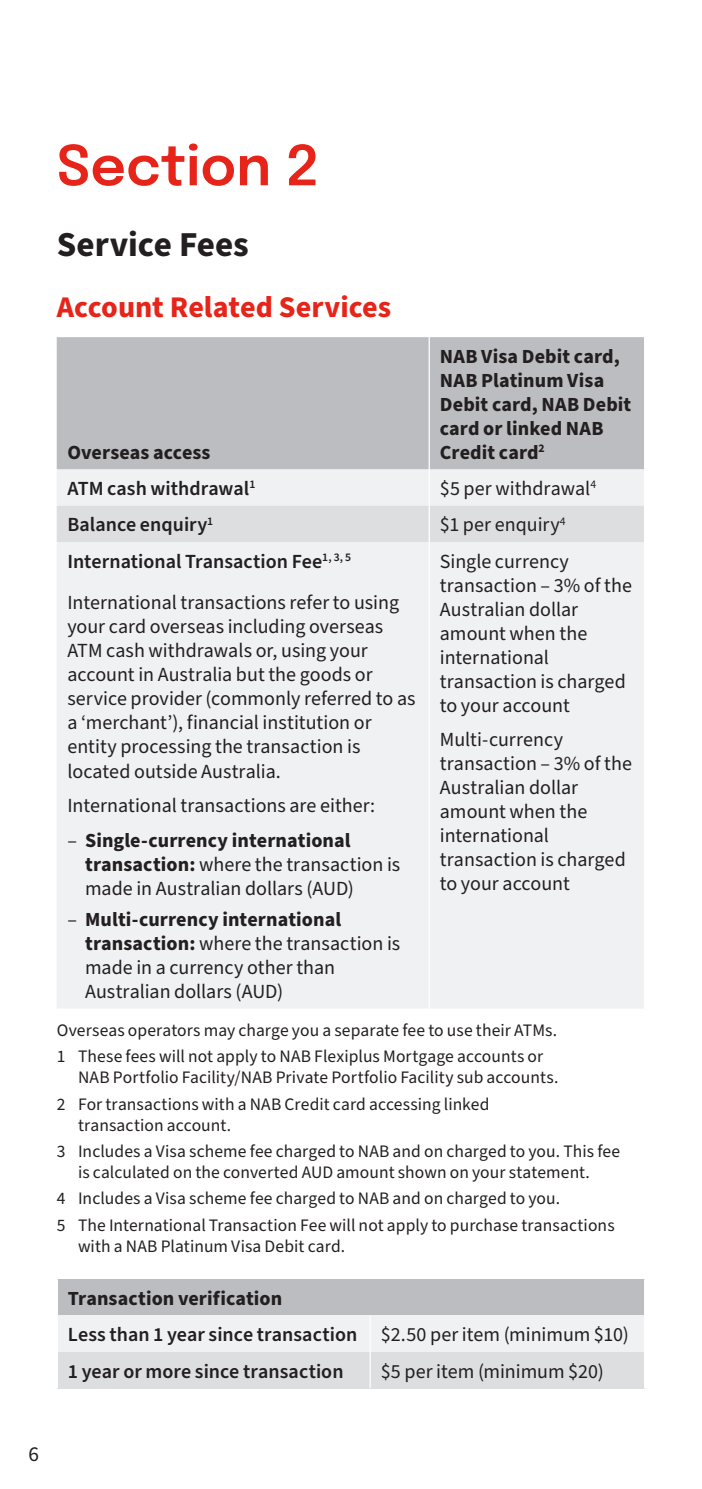
<style>
.page{position:relative;width:702px;height:1489px;background:#fff}
.page>*{position:absolute;margin:0;border:0;box-sizing:border-box;transform-origin:0 0}
.t1{font:600 55px "Epilogue";color:#e72419}
.t2{font:700 35px "Source Sans Pro";letter-spacing:-.005em;color:#231f20}
.t3{font:700 30px "Source Sans Pro";color:#e72419}
.t4{font:21.25px "Source Sans Pro";color:#231f20}
.t5{font:20px/24px "Source Sans Pro";color:#231f20}
.t6{font:600 20px/36.2px "Source Sans Pro";letter-spacing:.005em;color:#231f20}
.t7{font:700 20px/24px "Source Sans Pro";letter-spacing:.005em;color:#231f20}
.t8{font:17.5px/26.2px "Source Sans Pro";letter-spacing:.005em;color:#231f20}
.s1{font-weight:600}
.s2{font-weight:700}
.s3{font-weight:400}
</style>
<div class="page">
<div style="left:57px;top:337px;width:587px;height:132px;background:#bcbdc0"></div>
<div style="left:57px;top:469px;width:587px;height:539px;background:#f0f1f2"></div>
<div style="left:57px;top:505px;width:587px;height:37px;background:#dddee0"></div>
<hr style="left:428px;top:337px;width:2px;height:132px;background:#fff">
<hr style="left:428px;top:469px;width:2px;height:36px;background:#fff">
<hr style="left:428px;top:505px;width:2px;height:37px;background:#fff">
<hr style="left:428px;top:542px;width:2px;height:466px;background:#fff">
<div style="left:57px;top:1279px;width:587px;height:36px;background:#bcbdc0"></div>
<div style="left:57px;top:1315px;width:313px;height:36px;background:#f0f1f2"></div>
<div style="left:370px;top:1315px;width:274px;height:36px;background:#f0f1f2"></div>
<div style="left:57px;top:1351px;width:313px;height:36px;background:#dddee0"></div>
<div style="left:370px;top:1351px;width:274px;height:36px;background:#dddee0"></div>
<hr style="left:57px;top:1279px;width:1px;height:36px;background:#fff">
<hr style="left:57px;top:1315px;width:1px;height:36px;background:#fff">
<hr style="left:369px;top:1315px;width:2px;height:36px;background:#fff">
<hr style="left:57px;top:1351px;width:1px;height:36px;background:#fff">
<hr style="left:369px;top:1351px;width:2px;height:36px;background:#fff">
<h1 class="t1" style="left:57px;top:125px;width:263px">Section 2</h1>
<h2 class="t2" style="left:57px;top:220px;width:194px">Service Fees</h2>
<h3 class="t3" style="left:57px;top:286px;width:336px">Account Related Services</h3>
<p class="t7" style="left:67px;top:440px;width:145px">Overseas access</p>
<p class="t7" style="left:440px;top:344px;width:193px">NAB Visa Debit card,<br>NAB Platinum Visa<br>Debit card, NAB Debit card or linked NAB<br>Credit card<sup>2</sup></p>
<p class="t6" style="left:67px;top:471px;width:189px">ATM cash withdrawal<sup>1</sup></p>
<p class="t5" style="left:440px;top:477px;width:158px">$5 per withdrawal<sup>4</sup></p>
<p class="t6" style="left:67px;top:507px;width:147px">Balance enquiry<sup>1</sup></p>
<p class="t5" style="left:440px;top:513px;width:127px">$1 per enquiry<sup>4</sup></p>
<p class="t5" style="left:67px;top:540px;width:333px;line-height:41.8px"><span class="s1">International Transaction Fee</span><sup>1,</sup> <sup>3,</sup> <sup>5<br></sup>International transactions refer to using</p>
<p class="t5" style="left:67px;top:615px;width:349px">your card overseas including overseas ATM cash withdrawals or, using your account in Australia but the goods or service provider (commonly referred to as a ‘merchant’), financial institution or entity processing the transaction is located outside Australia.</p>
<p class="t5" style="left:67px;top:794px;width:309px">International transactions are either:</p>
<p class="t5" style="left:85px;top:828px;width:317px;text-indent:-18px">– <span class="s2">Single-currency international transaction:</span> where the transaction is made in Australian dollars (AUD)</p>
<p class="t5" style="left:85px;top:907px;width:317px;text-indent:-18px">– <span class="s2">Multi-currency international transaction:</span> where the transaction is made in a currency other than<br>Australian dollars (AUD)</p>
<p class="t5" style="left:440px;top:549px;width:193px">Single currency transaction – 3% of the<br>Australian dollar amount when the international transaction is charged to your account</p>
<p class="t5" style="left:440px;top:728px;width:193px">Multi-currency transaction – 3% of the<br>Australian dollar amount when the international transaction is charged to your account</p>
<p class="t8" style="left:57px;top:1017px;width:502px">Overseas operators may charge you a separate fee to use their ATMs.<br>1 These fees will not apply to NAB Flexiplus Mortgage accounts or</p>
<p class="t8" style="left:57px;top:1064px;width:503px;text-indent:21px">NAB Portfolio Facility/NAB Private Portfolio Facility sub accounts.<br>2 For transactions with a NAB Credit card accessing linked</p>
<p class="t8" style="left:57px;top:1112px;width:565px;text-indent:21px">transaction account.<br>3 Includes a Visa scheme fee charged to NAB and on charged to you. This fee</p>
<p class="t8" style="left:57px;top:1159px;width:559px;text-indent:21px">is calculated on the converted AUD amount shown on your statement.<br>4 Includes a Visa scheme fee charged to NAB and on charged to you.<br>5 The International Transaction Fee will not apply to purchase transactions</p>
<p class="t8" style="left:78px;top:1233px;width:269px">with a NAB Platinum Visa Debit card.</p>
<p class="t6" style="left:68px;top:1280px;width:562px"><span class="s2">Transaction verification<br></span>Less than 1 year since transaction <span class="s3">$2.50 per item (minimum $10)<br></span>1 year or more since transaction</p>
<p class="t5" style="left:381px;top:1359px;width:224px">$5 per item (minimum $20)</p>
<p class="t4" style="left:28px;top:1439px;width:12px">6</p>
</div>
